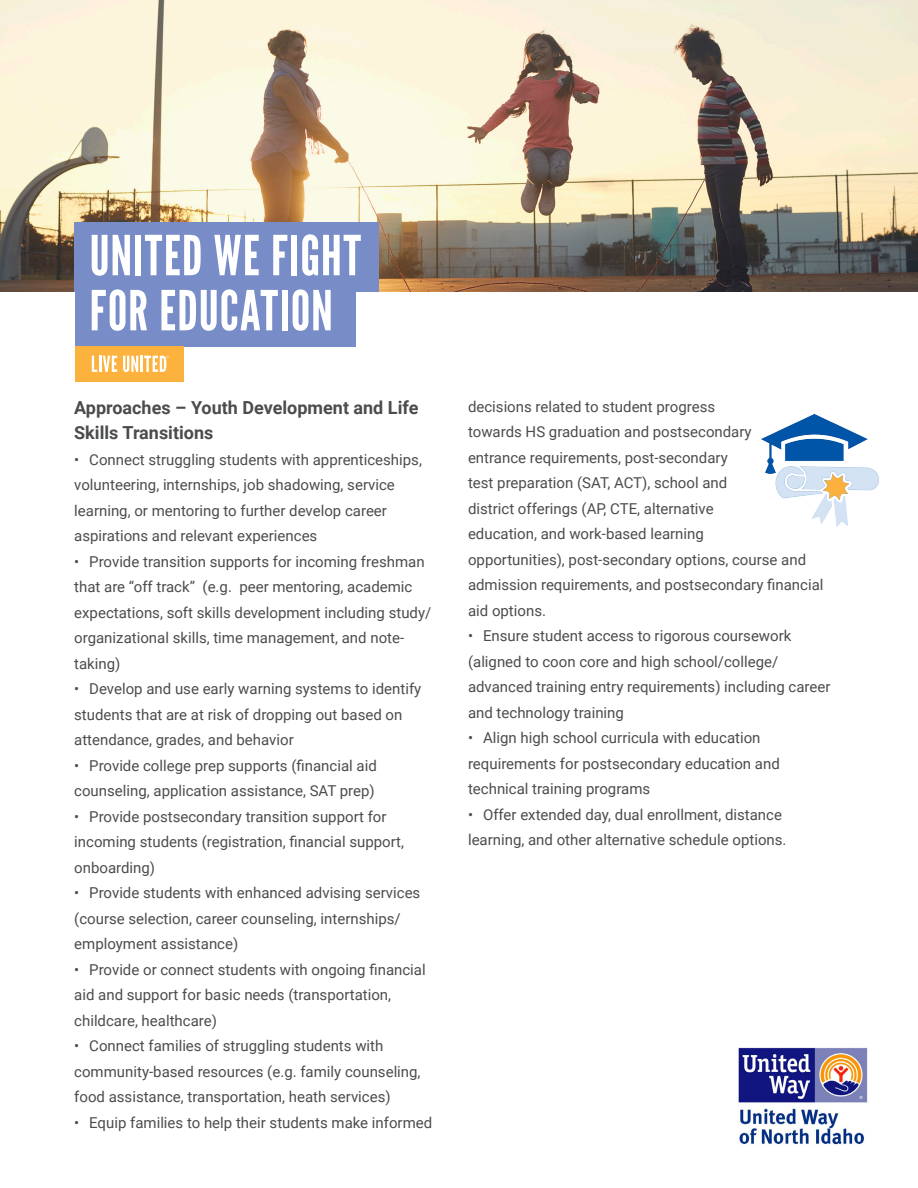
<style>
.page{position:relative;width:918px;height:1188px;background:#fff}
.page>*{position:absolute;margin:0;border:0;box-sizing:border-box;transform-origin:0 0}
.Headline_2a{font:55.05px "League Gothic";letter-spacing:.02em;color:#fff}
.t1{font:700 18px/25.5px "Roboto";color:#4b4c4d}
.t2{font:15px/25.5px "Roboto";color:#4b4c4d}
</style>
<div class="page">
<img style="left:0;top:0;width:918px;height:291px">
<div style="left:75px;top:277px;width:280px;height:69px;background:#788dc7"></div>
<div style="left:75px;top:346px;width:108px;height:36px;background:#fbb13d"></div>
<svg style="left:92px;top:356px;width:25px;height:16px"></svg>
<svg style="left:123px;top:356px;width:15px;height:16px"></svg>
<hr style="left:140px;top:356px;width:3px;height:16px;background:#fff">
<svg style="left:144px;top:356px;width:25px;height:16px"></svg>
<div style="left:75px;top:222px;width:304px;height:69px;background:#788dc7"></div>
<img style="left:761px;top:414px;width:118px;height:113px">
<img style="left:738px;top:1047px;width:130px;height:98px">
<p class="Headline_2a" style="left:90px;top:224px;width:273px">UNITED WE FIGHT</p>
<p class="Headline_2a" style="left:90px;top:279px;width:245px">FOR EDUCATION</p>
<p class="t1" style="left:74px;top:394px;width:346px">Approaches – Youth Development and Life<br>Skills Transitions</p>
<p class="t2" style="left:74px;top:446px;width:349px">• Connect struggling students with apprenticeships, volunteering, internships, job shadowing, service learning, or mentoring to further develop career aspirations and relevant experiences</p>
<p class="t2" style="left:74px;top:548px;width:359px">• Provide transition supports for incoming freshman that are “off track” (e.g. peer mentoring, academic expectations, soft skills development including study/ organizational skills, time management, and note&shy;taking)</p>
<p class="t2" style="left:74px;top:676px;width:349px">• Develop and use early warning systems to identify students that are at risk of dropping out based on attendance, grades, and behavior</p>
<p class="t2" style="left:74px;top:752px;width:304px">• Provide college prep supports (financial aid counseling, application assistance, SAT prep)</p>
<p class="t2" style="left:74px;top:803px;width:331px">• Provide postsecondary transition support for incoming students (registration, financial support, onboarding)</p>
<p class="t2" style="left:74px;top:880px;width:348px">• Provide students with enhanced advising services (course selection, career counseling, internships/ employment assistance)</p>
<p class="t2" style="left:74px;top:956px;width:353px">• Provide or connect students with ongoing financial aid and support for basic needs (transportation, childcare, healthcare)</p>
<p class="t2" style="left:74px;top:1033px;width:348px">• Connect families of struggling students with community-based resources (e.g. family counseling, food assistance, transportation, heath services)</p>
<p class="t2" style="left:74px;top:1109px;width:359px">• Equip families to help their students make informed</p>
<p class="t2" style="left:468px;top:393px;width:357px">decisions related to student progress<br>towards HS graduation and postsecondary<br>entrance requirements, post-secondary<br>test preparation (SAT, ACT), school and<br>district offerings (AP, CTE, alternative<br>education, and work-based learning<br>opportunities), post-secondary options, course and admission requirements, and postsecondary financial aid options.</p>
<p class="t2" style="left:468px;top:623px;width:364px">• Ensure student access to rigorous coursework (aligned to coon core and high school/college/ advanced training entry requirements) including career and technology training</p>
<p class="t2" style="left:468px;top:725px;width:313px">• Align high school curricula with education requirements for postsecondary education and technical training programs</p>
<p class="t2" style="left:468px;top:801px;width:320px">• Offer extended day, dual enrollment, distance learning, and other alternative schedule options.</p>
</div>
